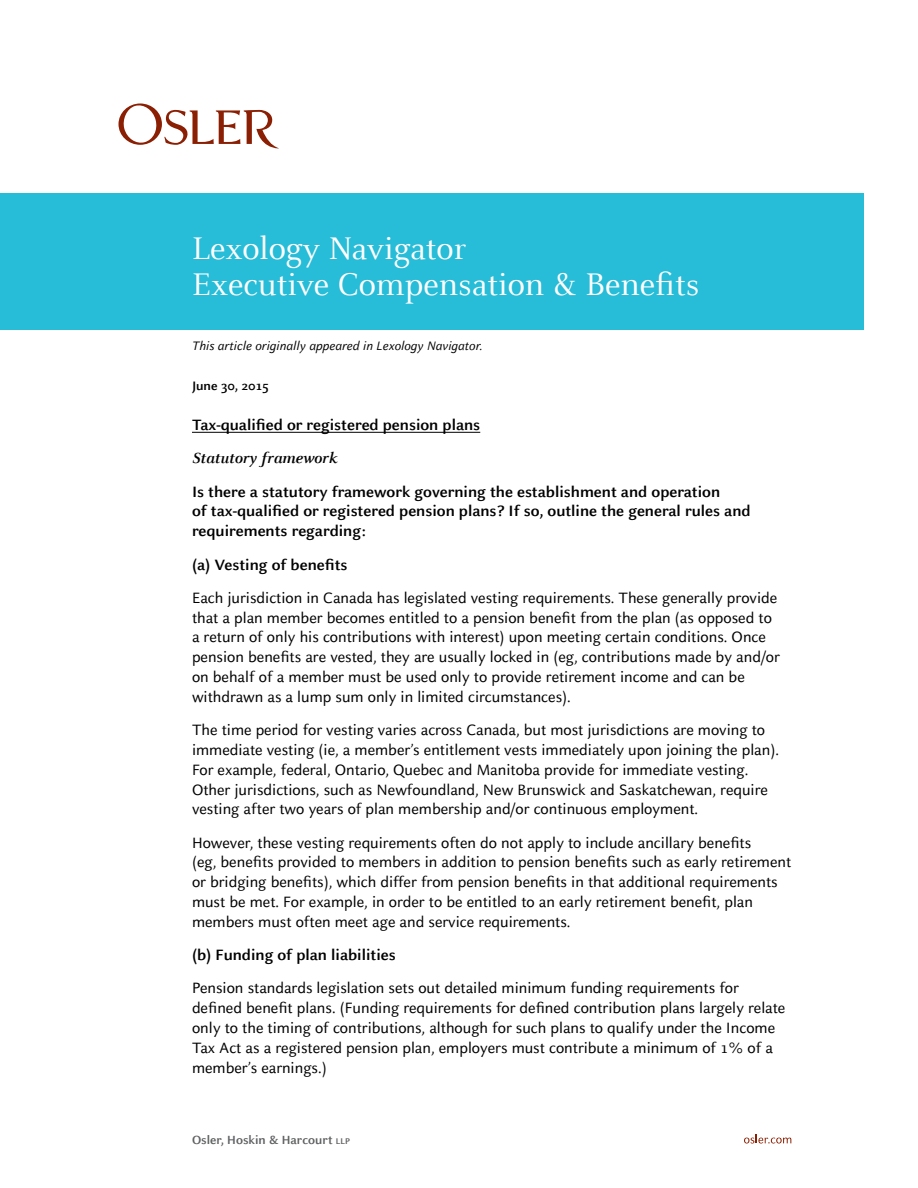
<style>
.page{position:relative;width:918px;height:1188px;background:#fff}
.page>*{position:absolute;margin:0;border:0;box-sizing:border-box;transform-origin:0 0}
.t1{font:34.5px/36.8px "Celeste";color:#fff}
.t2{font:16.5px/19.8px "Celeste Sans";color:#000}
.t3{font:700 16.5px/19.8px "Celeste Sans";color:#000}
.t4{font:italic 700 16.5px "Celeste";color:#000}
.t5{font:italic 13.5px "Celeste Sans";color:#000}
.t6{font:700 13.5px "Celeste Sans";color:#000}
.t7{font:700 13.05px "Celeste Sans";color:#5f6062}
.s1{font-size:9.15px}
</style>
<div class="page">
<div style="left:0;top:193px;width:864px;height:137px;background:#27bcd7"></div>
<svg style="left:118px;top:103px;width:160px;height:45px"></svg>
<svg style="left:744px;top:1135px;width:47px;height:9px"></svg>
<hr style="left:192px;top:432px;width:288px;height:1px;background:#000">
<h1 class="t1" style="left:192px;top:231px;width:509px">Lexology Navigator<br>Executive Compensation &amp; Benefits</h1>
<p class="t5" style="left:192px;top:339px;width:292px">This article originally appeared in Lexology Navigator.</p>
<p class="t6" style="left:192px;top:379px;width:79px">June 30, 2015</p>
<p class="t3" style="left:192px;top:415px;width:290px">Tax-qualified or registered pension plans</p>
<p class="t4" style="left:192px;top:449px;width:147px">Statutory framework</p>
<p class="t3" style="left:192px;top:482px;width:560px">Is there a statutory framework governing the establishment and operation<br>of tax-qualified or registered pension plans? If so, outline the general rules and requirements regarding:</p>
<p class="t3" style="left:192px;top:555px;width:157px">(a) Vesting of benefits</p>
<p class="t2" style="left:192px;top:588px;width:589px">Each jurisdiction in Canada has legislated vesting requirements. These generally provide that a plan member becomes entitled to a pension benefit from the plan (as opposed to a return of only his contributions with interest) upon meeting certain conditions. Once pension benefits are vested, they are usually locked in (eg, contributions made by and/or on behalf of a member must be used only to provide retirement income and can be withdrawn as a lump sum only in limited circumstances).</p>
<p class="t2" style="left:192px;top:720px;width:588px">The time period for vesting varies across Canada, but most jurisdictions are moving to immediate vesting (ie, a member’s entitlement vests immediately upon joining the plan).<br>For example, federal, Ontario, Quebec and Manitoba provide for immediate vesting.<br>Other jurisdictions, such as Newfoundland, New Brunswick and Saskatchewan, require vesting after two years of plan membership and/or continuous employment.</p>
<p class="t2" style="left:192px;top:833px;width:601px">However, these vesting requirements often do not apply to include ancillary benefits<br>(eg, benefits provided to members in addition to pension benefits such as early retirement or bridging benefits), which differ from pension benefits in that additional requirements must be met. For example, in order to be entitled to an early retirement benefit, plan members must often meet age and service requirements.</p>
<p class="t3" style="left:192px;top:945px;width:205px">(b) Funding of plan liabilities</p>
<p class="t2" style="left:192px;top:979px;width:595px">Pension standards legislation sets out detailed minimum funding requirements for defined benefit plans. (Funding requirements for defined contribution plans largely relate only to the timing of contributions, although for such plans to qualify under the Income Tax Act as a registered pension plan, employers must contribute a minimum of 1% of a member’s earnings.)</p>
<p class="t7" style="left:192px;top:1133px;width:160px">Osler, Hoskin &amp; Harcourt <span class="s1">llp</span></p>
</div>
